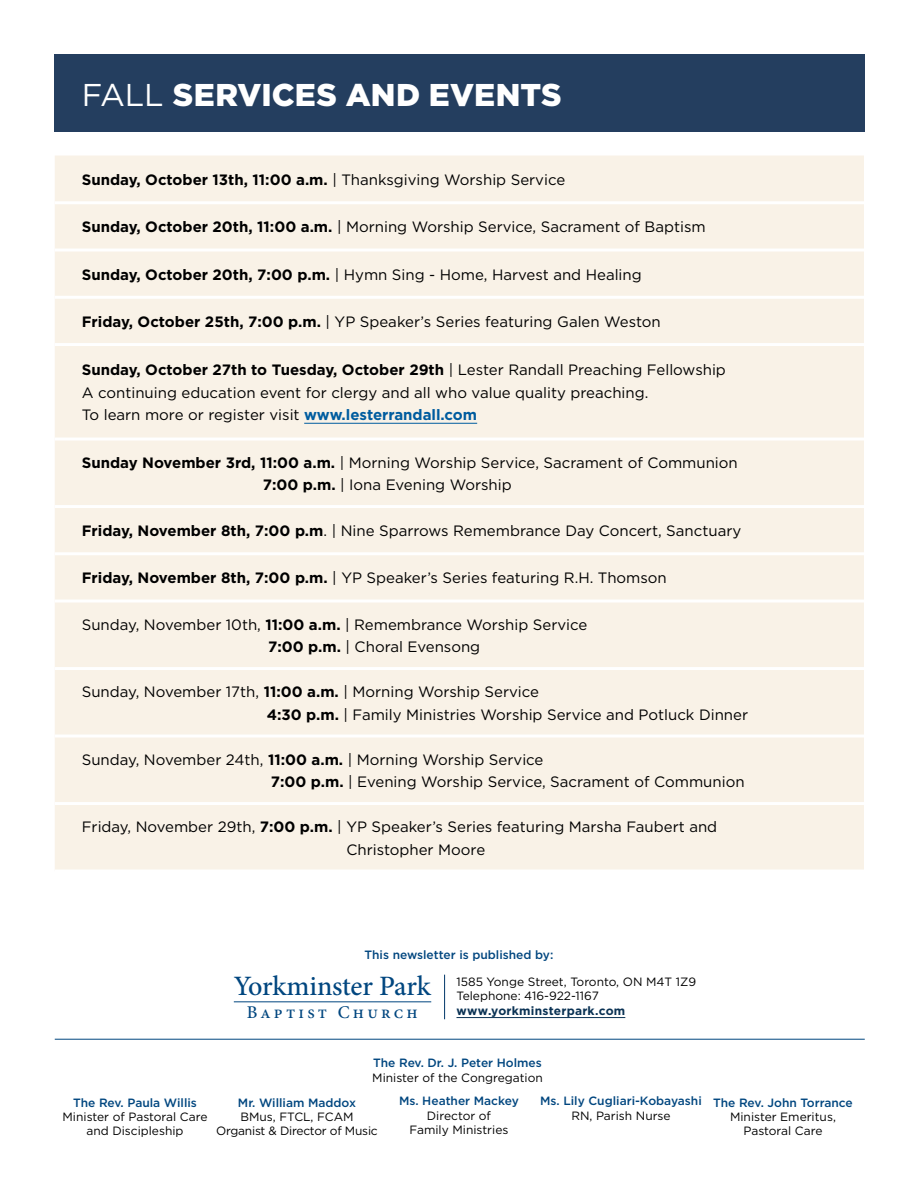
<style>
.page{position:relative;width:918px;height:1188px;background:#fff}
.page>*{position:absolute;margin:0;border:0;box-sizing:border-box;transform-origin:0 0}
.t1{font:31.5px "Gotham";color:#fff}
.t2{font:900 31.5px "Gotham";letter-spacing:.005em;color:#fff}
.t3{font:500 28.05px "Minion Pro";letter-spacing:-.01em;color:#00467f}
.t4{font:500 17.85px "Minion Pro";letter-spacing:.18em;color:#00467f}
.t5{font:15px/22.5px "Gotham";color:#000}
.t6{font:700 15px "Gotham";color:#000}
.t7{font:12px/14.4px "Gotham";color:#000;text-align:center}
.t8{font:500 12px "Gotham";color:#00467f}
.t9{font:12px/14.4px "Gotham";letter-spacing:-.02em;color:#000;text-align:center}
.t10{font:700 12px "Gotham";letter-spacing:.02em;color:#0a3254}
.s1{font-weight:400}
.s2{font-weight:900}
.s3{font-weight:700}
.s4{font-weight:700;color:#005c9f}
</style>
<div class="page">
<hr style="left:55px;top:1039px;width:810px;height:1px;background:#00467f">
<hr style="left:456px;top:1017px;width:169px;height:1px;background:#0a3254">
<hr style="left:234px;top:1002px;width:197px;height:1px;background:#00467f">
<hr style="left:444px;top:975px;width:1px;height:44px;background:#003768">
<div style="left:55px;top:54px;width:810px;height:77px;background:#243e5f"></div>
<div style="left:55px;top:156px;width:809px;height:714px;background:#f9f2e7"></div>
<hr style="left:55px;top:201px;width:809px;height:3px;background:#fff">
<hr style="left:55px;top:249px;width:809px;height:3px;background:#fff">
<hr style="left:55px;top:296px;width:809px;height:3px;background:#fff">
<hr style="left:55px;top:343px;width:809px;height:3px;background:#fff">
<hr style="left:55px;top:438px;width:809px;height:3px;background:#fff">
<hr style="left:55px;top:505px;width:809px;height:3px;background:#fff">
<hr style="left:55px;top:552px;width:809px;height:3px;background:#fff">
<hr style="left:55px;top:600px;width:809px;height:3px;background:#fff">
<hr style="left:55px;top:667px;width:809px;height:3px;background:#fff">
<hr style="left:55px;top:735px;width:809px;height:3px;background:#fff">
<hr style="left:55px;top:802px;width:809px;height:3px;background:#fff">
<hr style="left:304px;top:423px;width:173px;height:1px;background:#005c9f">
<h1 class="t2" style="left:82px;top:73px;width:482px"><span class="s1">FALL</span> SERVICES AND EVENTS</h1>
<h1 class="t1" style="left:82px;top:75px;width:577px">LOOKING FORW R TO <span class="s2">FALL 2024</span></h1>
<p class="t6" style="left:82px;top:170px;width:485px">Sunday, October 13th, 11:00 a.m. <span class="s1">| Thanksgiving Worship Service</span></p>
<p class="t5" style="left:82px;top:216px;width:626px"><span class="s3">Sunday, October 20th, 11:00 a.m.</span> | Morning Worship Service, Sacrament of Baptism</p>
<p class="t5" style="left:82px;top:263px;width:562px"><span class="s3">Sunday, October 20th, 7:00 p.m.</span> | Hymn Sing - Home, Harvest and Healing</p>
<p class="t5" style="left:82px;top:310px;width:581px"><span class="s3">Friday, October 25th, 7:00 p.m.</span> | YP Speaker’s Series featuring Galen Weston</p>
<p class="t5" style="left:82px;top:358px;width:646px"><span class="s3">Sunday, October 27th to Tuesday, October 29th</span> | Lester Randall Preaching Fellowship<br>A continuing education event for clergy and all who value quality preaching.<br>To learn more or register visit <span class="s4">www.lesterrandall.com</span></p>
<p class="t5" style="left:263px;top:451px;width:477px;text-indent:-181px"><span class="s3">Sunday November 3rd, 11:00 a.m.</span> | Morning Worship Service, Sacrament of Communion<br><span class="s3">7:00 p.m.</span> | Iona Evening Worship</p>
<p class="t5" style="left:82px;top:519px;width:661px"><span class="s3">Friday, November 8th, 7:00 p.m</span>. | Nine Sparrows Remembrance Day Concert, Sanctuary</p>
<p class="t5" style="left:82px;top:567px;width:587px"><span class="s3">Friday, November 8th, 7:00 p.m.</span> | YP Speaker’s Series featuring R.H. Thomson</p>
<p class="t5" style="left:268px;top:613px;width:321px;text-indent:-186px">Sunday, November 10th, <span class="s3">11:00 a.m.</span> | Remembrance Worship Service<br><span class="s3">7:00 p.m.</span> | Choral Evensong</p>
<p class="t5" style="left:267px;top:680px;width:483px;text-indent:-185px">Sunday, November 17th, <span class="s3">11:00 a.m.</span> | Morning Worship Service<br><span class="s3">4:30 p.m.</span> | Family Ministries Worship Service and Potluck Dinner</p>
<p class="t5" style="left:271px;top:748px;width:475px;text-indent:-189px">Sunday, November 24th, <span class="s3">11:00 a.m.</span> | Morning Worship Service<br><span class="s3">7:00 p.m.</span> | Evening Worship Service, Sacrament of Communion</p>
<p class="t5" style="left:346px;top:815px;width:372px;text-indent:-265px">Friday, November 29th, <span class="s3">7:00 p.m.</span> | YP Speaker’s Series featuring Marsha Faubert and<br>Christopher Moore</p>
<p class="t8" style="left:365px;top:946px;width:190px">This newsletter is published by:</p>
<p class="t7" style="left:456px;top:974px;width:241px;text-align:left">1585 Yonge Street, Toronto, ON M4T 1Z9<br>Telephone: 416-922-1167</p>
<p class="t10" style="left:456px;top:1002px;width:170px">www.yorkminsterpark.com</p>
<h2 class="t3" style="left:234px;top:967px;width:198px">Yorkminster Park</h2>
<p class="t4" style="left:247px;top:1001px;width:172px">Baptist Church</p>
<p class="t8" style="left:73px;top:1094px;width:125px">The Rev. Paula Willis</p>
<p class="t7" style="left:63px;top:1109px;width:146px">Minister of Pastoral Care and Discipleship</p>
<p class="t8" style="left:373px;top:1055px;width:170px">The Rev. Dr. J. Peter Holmes</p>
<p class="t7" style="left:372px;top:1070px;width:172px">Minister of the Congregation</p>
<p class="t8" style="left:238px;top:1094px;width:120px">Mr. William Maddox</p>
<p class="t9" style="left:216px;top:1109px;width:163px">BMus, FTCL, FCAM<br>Organist &amp; Director of Music</p>
<p class="t8" style="left:399px;top:1093px;width:121px">Ms. Heather Mackey</p>
<p class="t7" style="left:410px;top:1108px;width:100px">Director of<br>Family Ministries</p>
<p class="t8" style="left:540px;top:1093px;width:163px">Ms. Lily Cugliari-Kobayashi</p>
<p class="t7" style="left:571px;top:1108px;width:101px">RN, Parish Nurse</p>
<p class="t8" style="left:713px;top:1094px;width:141px">The Rev. John Torrance</p>
<p class="t7" style="left:730px;top:1109px;width:107px">Minister Emeritus,<br>Pastoral Care</p>
</div>
